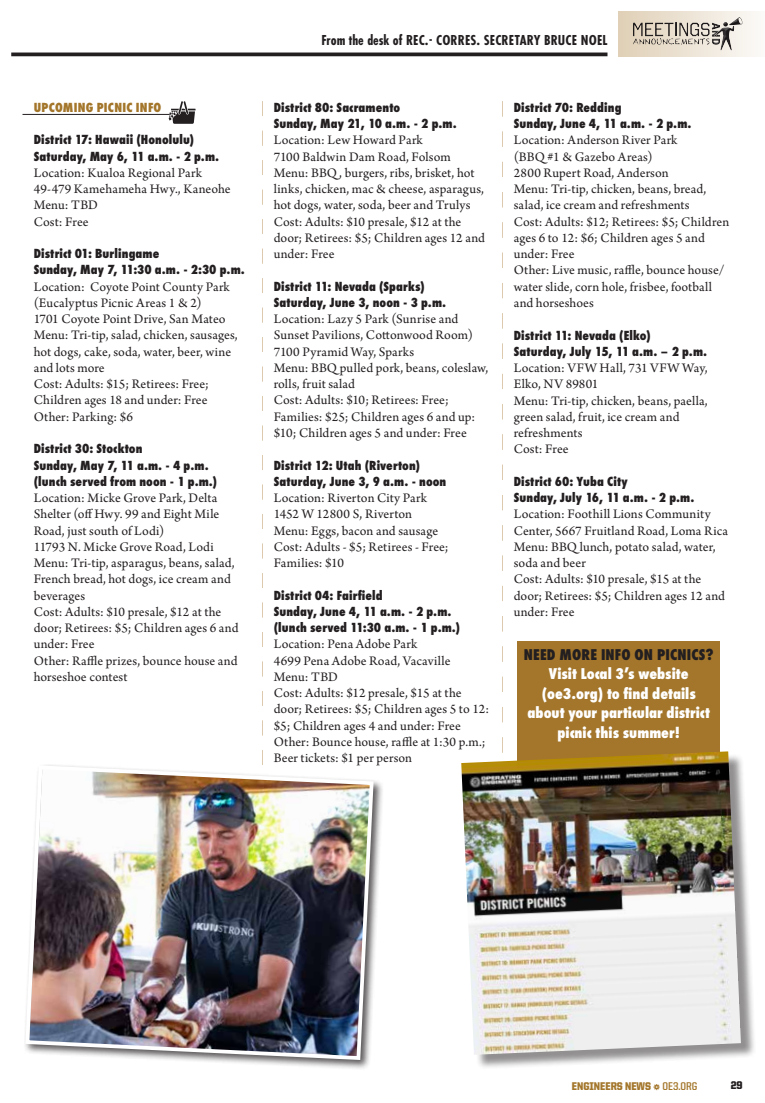
<style>
.page{position:relative;width:765px;height:1103px;background:#fff}
.page>*{position:absolute;margin:0;border:0;box-sizing:border-box;transform-origin:0 0}
.t1{font:800 16.25px/19.5px "Futura PT Cond";color:#fff;text-align:center}
.t2{font:800 16.25px "Futura PT Cond";letter-spacing:.01em;color:#231f20}
.t3{font:700 15px "Futura PT Cond";letter-spacing:.01em;color:#231f20}
.t4{font:13.75px/16.2px "Arno Pro";letter-spacing:.005em;color:#231f20}
.t5{font:800 13.75px/16.2px "Futura PT Cond";letter-spacing:.01em;color:#231f20}
.t6{font:800 13.75px "Futura PT Cond";letter-spacing:.02em;color:#a3762b}
.t7{font:900 11.25px "United Sans Semi Cond";color:#a3762b}
.t8{font:900 11.25px "United Sans Semi Cond";color:#231f20}
.s1{font-weight:700}
</style>
<div class="page">
<hr style="left:22px;top:114px;width:149px;height:1px;background:#231f20">
<svg style="left:169px;top:101px;width:27px;height:23px"></svg>
<svg style="left:262px;top:101px;width:1px;height:662px"></svg>
<svg style="left:502px;top:101px;width:1px;height:650px"></svg>
<div style="left:518px;top:641px;width:202px;height:135px;background:#a3762b"></div>
<div style="left:464px;top:753px;width:292px;height:317px;background:#231f20;opacity:.5"></div>
<img style="left:461px;top:751px;width:280px;height:303px">
<div style="left:23px;top:763px;width:361px;height:307px;background:#231f20;opacity:.75"></div>
<img style="left:23px;top:763px;width:353px;height:298px">
<div style="left:619px;top:11px;width:146px;height:45px;background:linear-gradient(to right,#e0d0b7,#fcfaf8)"></div>
<div style="left:632px;top:16px;width:112px;height:36px;background:#fff;opacity:.75"></div>
<div style="left:632px;top:17px;width:112px;height:35px;background:#231f20;opacity:.75"></div>
<svg style="left:11px;top:52px;width:597px;height:4px;background:#3f3c3d"></svg>
<p class="t6" style="left:34px;top:99px;width:129px">UPCOMING PICNIC INFO</p>
<p class="t5" style="left:34px;top:131px;width:187px">District 17: Hawaii (Honolulu)<br>Saturday, May 6, 11 a.m. - 2 p.m.</p>
<p class="t4" style="left:34px;top:165px;width:198px">Location: Kualoa Regional Park<br>49-479 Kamehameha Hwy., Kaneohe<br>Menu: TBD<br>Cost: Free</p>
<p class="t5" style="left:34px;top:245px;width:213px">District 01: Burlingame<br>Sunday, May 7, 11:30 a.m. - 2:30 p.m.</p>
<p class="t4" style="left:34px;top:279px;width:206px">Location: Coyote Point County Park (Eucalyptus Picnic Areas 1 &amp; 2)<br>1701 Coyote Point Drive, San Mateo<br>Menu: Tri-tip, salad, chicken, sausages, hot dogs, cake, soda, water, beer, wine and lots more<br>Cost: Adults: $15; Retirees: Free;<br>Children ages 18 and under: Free<br>Other: Parking: $6</p>
<p class="t5" style="left:34px;top:440px;width:185px">District 30: Stockton<br>Sunday, May 7, 11 a.m. - 4 p.m. (lunch served from noon - 1 p.m.)</p>
<p class="t4" style="left:34px;top:490px;width:206px">Location: Micke Grove Park, Delta<br>Shelter (off Hwy. 99 and Eight Mile<br>Road, just south of Lodi)<br>11793 N. Micke Grove Road, Lodi<br>Menu: Tri-tip, asparagus, beans, salad,<br>French bread, hot dogs, ice cream and beverages<br>Cost: Adults: $10 presale, $12 at the door; Retirees: $5; Children ages 6 and under: Free<br>Other: Raffle prizes, bounce house and horseshoe contest</p>
<p class="t3" style="left:322px;top:31px;width:287px">From the desk of REC.- CORRES. SECRETARY BRUCE NOEL</p>
<p class="t5" style="left:274px;top:99px;width:185px">District 80: Sacramento<br>Sunday, May 21, 10 a.m. - 2 p.m.</p>
<p class="t4" style="left:274px;top:133px;width:213px">Location: Lew Howard Park<br>7100 Baldwin Dam Road, Folsom<br>Menu: BBQ , burgers, ribs, brisket, hot links, chicken, mac &amp; cheese, asparagus, hot dogs, water, soda, beer and Trulys<br>Cost: Adults: $10 presale, $12 at the door; Retirees: $5; Children ages 12 and under: Free</p>
<p class="t5" style="left:274px;top:278px;width:174px">District 11: Nevada (Sparks)<br>Saturday, June 3, noon - 3 p.m.</p>
<p class="t4" style="left:274px;top:311px;width:216px">Location: Lazy 5 Park (Sunrise and<br>Sunset Pavilions, Cottonwood Room)<br>7100 Pyramid Way, Sparks<br>Menu: BBQ pulled pork, beans, coleslaw, rolls, fruit salad<br>Cost: Adults: $10; Retirees: Free;<br>Families: $25; Children ages 6 and up: $10; Children ages 5 and under: Free</p>
<p class="t5" style="left:274px;top:457px;width:174px">District 12: Utah (Riverton)<br>Saturday, June 3, 9 a.m. - noon</p>
<p class="t4" style="left:274px;top:490px;width:176px">Location: Riverton City Park<br>1452 W 12800 S, Riverton<br>Menu: Eggs, bacon and sausage<br>Cost: Adults - $5; Retirees - Free;<br>Families: $10</p>
<p class="t5" style="left:274px;top:587px;width:188px">District 04: Fairfield<br>Sunday, June 4, 11 a.m. - 2 p.m. (lunch served 11:30 a.m. - 1 p.m.)</p>
<p class="t4" style="left:274px;top:637px;width:217px">Location: Pena Adobe Park<br>4699 Pena Adobe Road, Vacaville<br>Menu: TBD<br>Cost: Adults: $12 presale, $15 at the door; Retirees: $5; Children ages 5 to 12: $5; Children ages 4 and under: Free<br>Other: Bounce house, raffle at 1:30 p.m.;<br>Beer tickets: $1 per person</p>
<p class="t5" style="left:514px;top:99px;width:179px">District 70: Redding<br>Sunday, June 4, 11 a.m. - 2 p.m.</p>
<p class="t4" style="left:514px;top:133px;width:217px">Location: Anderson River Park<br>(BBQ #1 &amp; Gazebo Areas)<br>2800 Rupert Road, Anderson<br>Menu: Tri-tip, chicken, beans, bread, salad, ice cream and refreshments<br>Cost: Adults: $12; Retirees: $5; Children ages 6 to 12: $6; Children ages 5 and under: Free<br>Other: Live music, raffle, bounce house/ water slide, corn hole, frisbee, football and horseshoes</p>
<p class="t5" style="left:514px;top:327px;width:195px">District 11: Nevada (Elko)<br>Saturday, July 15, 11 a.m. – 2 p.m.</p>
<p class="t4" style="left:514px;top:360px;width:195px">Location: VFW Hall, 731 VFW Way,<br>Elko, NV 89801<br>Menu: Tri-tip, chicken, beans, paella, green salad, fruit, ice cream and refreshments<br>Cost: Free</p>
<p class="t5" style="left:514px;top:473px;width:182px">District 60: Yuba City<br>Sunday, July 16, 11 a.m. - 2 p.m.</p>
<p class="t4" style="left:514px;top:507px;width:216px">Location: Foothill Lions Community<br>Center, 5667 Fruitland Road, Loma Rica<br>Menu: BBQ lunch, potato salad, water, soda and beer<br>Cost: Adults: $10 presale, $15 at the door; Retirees: $5; Children ages 12 and under: Free</p>
<p class="t2" style="left:524px;top:644px;width:191px">NEED MORE INFO ON PICNICS?</p>
<p class="t1" style="left:528px;top:664px;width:184px">Visit Local 3’s website (oe3.org) to find details about your particular district picnic this summer!</p>
<p class="t7" style="left:572px;top:1080px;width:127px">ENGINEERS NEWS ⚙ <span class="s1">OE3.ORG</span></p>
<p class="t8" style="left:731px;top:1079px;width:13px">29</p>
</div>
